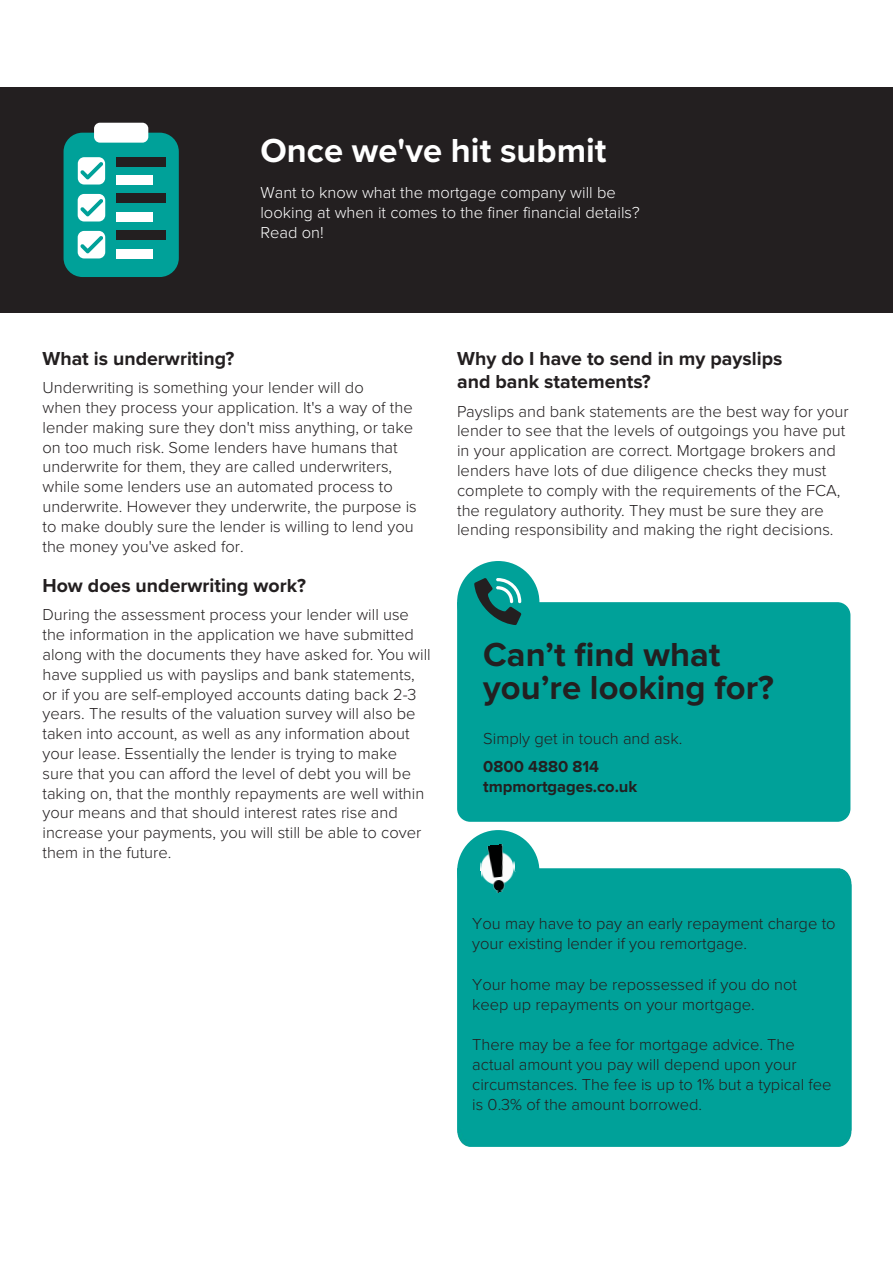
<style>
.page{position:relative;width:893px;height:1263px;background:#fff}
.page>*{position:absolute;margin:0;border:0;box-sizing:border-box;transform-origin:0 0}
.t1{font:700 34.5px/33px "Proxima Nova";color:#231f20}
.t2{font:700 34.5px "Proxima Nova";color:#fff}
.t3{font:700 19.5px/23.4px "Proxima Nova";color:#231f20}
.t4{font:300 16.5px/19.8px "Proxima Nova";color:#231f20}
.t5{font:300 16.5px/19.8px "Proxima Nova";color:#fff}
.t6{font:700 16.5px/19.8px "Proxima Nova";color:#231f20}
</style>
<div class="page">
<div style="left:457px;top:561px;width:82px;height:82px;background:#00a199;border-radius:50%"></div>
<div style="left:457px;top:869px;width:394px;height:278px;background:#00a199"></div>
<div style="left:0;top:87px;width:893px;height:226px;background:#231f20"></div>
<div style="left:457px;top:602px;width:393px;height:220px;background:#00a199"></div>
<div style="left:457px;top:830px;width:82px;height:82px;background:#00a199;border-radius:50%"></div>
<svg style="left:474px;top:578px;width:47px;height:47px"></svg>
<div style="left:64px;top:133px;width:115px;height:144px;background:#00a199;border-radius:19px"></div>
<div style="left:116px;top:157px;width:49px;height:9px;background:#231f20"></div>
<div style="left:116px;top:175px;width:36px;height:10px;background:#fff"></div>
<div style="left:116px;top:194px;width:49px;height:9px;background:#231f20"></div>
<div style="left:116px;top:212px;width:36px;height:9px;background:#fff"></div>
<div style="left:94px;top:123px;width:54px;height:20px;background:#fff;border-radius:6px"></div>
<div style="left:78px;top:157px;width:27px;height:28px;background:#fff;border-radius:6px"></div>
<div style="left:78px;top:194px;width:27px;height:27px;background:#fff;border-radius:6px"></div>
<div style="left:116px;top:231px;width:49px;height:9px;background:#231f20"></div>
<div style="left:116px;top:249px;width:36px;height:9px;background:#fff"></div>
<div style="left:78px;top:231px;width:27px;height:27px;background:#fff;border-radius:6px"></div>
<svg style="left:80px;top:162px;width:23px;height:17px"></svg>
<svg style="left:80px;top:199px;width:23px;height:17px"></svg>
<svg style="left:80px;top:236px;width:23px;height:17px"></svg>
<img style="left:480px;top:844px;width:36px;height:49px">
<p class="t2" style="left:260px;top:124px;width:348px">Once we've hit submit</p>
<p class="t5" style="left:260px;top:183px;width:381px">Want to know what the mortgage company will be looking at when it comes to the finer financial details?<br>Read on!</p>
<p class="t3" style="left:43px;top:347px;width:194px">What is underwriting?</p>
<p class="t4" style="left:43px;top:378px;width:376px">Underwriting is something your lender will do<br>when they process your application. It's a way of the lender making sure they don't miss anything, or take on too much risk. Some lenders have humans that underwrite for them, they are called underwriters, while some lenders use an automated process to underwrite. However they underwrite, the purpose is to make doubly sure the lender is willing to lend you the money you've asked for.</p>
<p class="t3" style="left:43px;top:573px;width:265px">How does underwriting work?</p>
<p class="t4" style="left:43px;top:606px;width:390px">During the assessment process your lender will use the information in the application we have submitted along with the documents they have asked for. You will have supplied us with payslips and bank statements, or if you are self-employed accounts dating back 2-3 years. The results of the valuation survey will also be taken into account, as well as any information about your lease. Essentially the lender is trying to make sure that you can afford the level of debt you will be taking on, that the monthly repayments are well within your means and that should interest rates rise and increase your payments, you will still be able to cover them in the future.</p>
<p class="t3" style="left:457px;top:347px;width:327px">Why do I have to send in my payslips and bank statements?</p>
<p class="t4" style="left:457px;top:402px;width:393px">Payslips and bank statements are the best way for your lender to see that the levels of outgoings you have put in your application are correct. Mortgage brokers and lenders have lots of due diligence checks they must complete to comply with the requirements of the FCA, the regulatory authority. They must be sure they are lending responsibility and making the right decisions.</p>
<p class="t1" style="left:483px;top:640px;width:292px">Can’t find what you’re looking for?</p>
<p class="t4" style="left:483px;top:729px;width:201px">Simply get in touch and ask.</p>
<p class="t6" style="left:483px;top:758px;width:156px">0800 4880 814 tmpmortgages.co.uk</p>
<p class="t4" style="left:472px;top:913px;width:365px">You may have to pay an early repayment charge to your existing lender if you remortgage.</p>
<p class="t4" style="left:472px;top:974px;width:326px">Your home may be repossessed if you do not keep up repayments on your mortgage.</p>
<p class="t4" style="left:472px;top:1034px;width:361px">There may be a fee for mortgage advice. The actual amount you pay will depend upon your circumstances. The fee is up to 1% but a typical fee is 0.3% of the amount borrowed.</p>
</div>
